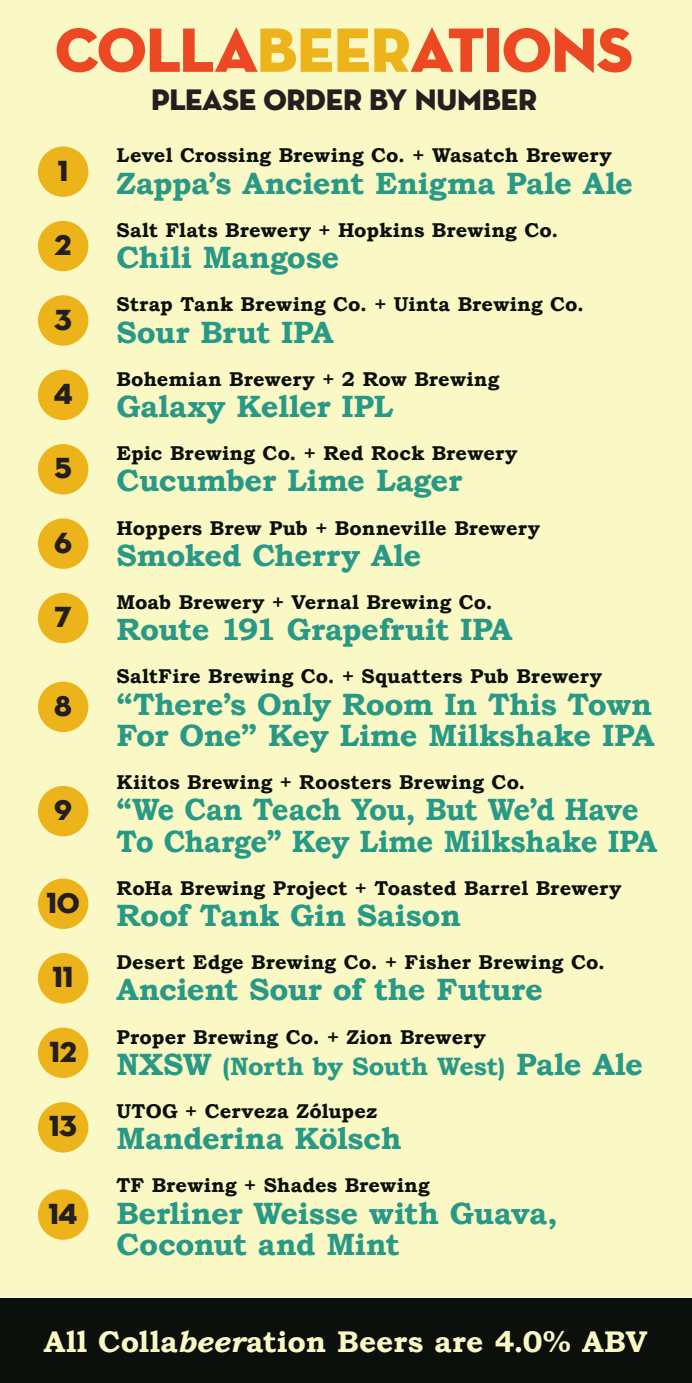
<style>
.page{position:relative;width:692px;height:1383px;background:#fff}
.page>*{position:absolute;margin:0;border:0;box-sizing:border-box;transform-origin:0 0}
.t1{font:63.64px "Neutra Disp Titling";letter-spacing:-.01em;color:#eb4823}
.t2{font:700 30.8px/31.2px "Bookman Old Style";letter-spacing:-.01em;color:#279986}
.t3{font:700 30.8px/31.2px "Bookman Old Style";letter-spacing:-.01em;color:#279986;scale:.95 1}
.t4{font:700 29.92px "Bookman Old Style";letter-spacing:.005em;color:#faf8c4}
.t5{font:29.92px "Neutra Disp Titling";letter-spacing:-.005em;color:#231f20}
.t6{font:29.32px "Neutra Disp Titling";letter-spacing:-.025em;color:#231f20}
.t7{font:700 25.2px "Bookman Old Style";letter-spacing:-.01em;color:#279986}
.t8{font:700 20px "Bookman Old Style";letter-spacing:.01em;color:#0c100d}
.s1{color:#edb31a}
.s2{font-size:30.8px}
.s3{font-style:italic}
</style>
<div class="page">
<div style="left:0;top:0;width:691px;height:1382px;background:#faf8c4"></div>
<div style="left:0;top:1298px;width:691px;height:84px;background:#0c100d"></div>
<div style="left:38px;top:146px;width:50px;height:51px;background:#edb31a;border-radius:50%"></div>
<div style="left:38px;top:221px;width:50px;height:50px;background:#edb31a;border-radius:50%"></div>
<div style="left:38px;top:295px;width:50px;height:51px;background:#edb31a;border-radius:50%"></div>
<div style="left:38px;top:370px;width:50px;height:50px;background:#edb31a;border-radius:50%"></div>
<div style="left:38px;top:444px;width:50px;height:50px;background:#edb31a;border-radius:50%"></div>
<div style="left:38px;top:518px;width:50px;height:51px;background:#edb31a;border-radius:50%"></div>
<div style="left:38px;top:593px;width:50px;height:50px;background:#edb31a;border-radius:50%"></div>
<div style="left:38px;top:681px;width:50px;height:51px;background:#edb31a;border-radius:50%"></div>
<div style="left:38px;top:786px;width:50px;height:50px;background:#edb31a;border-radius:50%"></div>
<div style="left:38px;top:878px;width:50px;height:51px;background:#edb31a;border-radius:50%"></div>
<div style="left:38px;top:953px;width:50px;height:50px;background:#edb31a;border-radius:50%"></div>
<div style="left:38px;top:1027px;width:50px;height:51px;background:#edb31a;border-radius:50%"></div>
<div style="left:38px;top:1102px;width:50px;height:50px;background:#edb31a;border-radius:50%"></div>
<div style="left:38px;top:1189px;width:50px;height:50px;background:#edb31a;border-radius:50%"></div>
<h1 class="t1" style="left:55px;top:10px;width:579px">COLLA<span class="s1">BEER</span>ATIONS</h1>
<h3 class="t6" style="left:58px;top:152px;width:12px">1</h3>
<h3 class="t6" style="left:55px;top:227px;width:18px">2</h3>
<h3 class="t6" style="left:54px;top:301px;width:19px">3</h3>
<h3 class="t6" style="left:53px;top:375px;width:21px">4</h3>
<h3 class="t6" style="left:54px;top:450px;width:19px">5</h3>
<h3 class="t6" style="left:54px;top:524px;width:19px">6</h3>
<h3 class="t6" style="left:54px;top:599px;width:19px">7</h3>
<h3 class="t6" style="left:54px;top:687px;width:19px">8</h3>
<h3 class="t6" style="left:54px;top:792px;width:19px">9</h3>
<h3 class="t6" style="left:46px;top:884px;width:35px">10</h3>
<h3 class="t6" style="left:53px;top:959px;width:23px">11</h3>
<h3 class="t6" style="left:50px;top:1033px;width:29px">12</h3>
<h3 class="t6" style="left:49px;top:1108px;width:29px">13</h3>
<h3 class="t6" style="left:48px;top:1195px;width:31px">14</h3>
<h3 class="t5" style="left:151px;top:81px;width:387px">PLEASE ORDER BY NUMBER</h3>
<p class="t8" style="left:116px;top:141px;width:496px">Level Crossing Brewing Co. + Wasatch Brewery</p>
<h2 class="t2" style="left:116px;top:167px;width:518px">Zappa’s Ancient Enigma Pale Ale</h2>
<p class="t8" style="left:116px;top:215px;width:443px">Salt Flats Brewery + Hopkins Brewing Co.</p>
<h2 class="t2" style="left:116px;top:242px;width:224px">Chili Mangose</h2>
<p class="t8" style="left:116px;top:290px;width:468px">Strap Tank Brewing Co. + Uinta Brewing Co.</p>
<h2 class="t2" style="left:116px;top:316px;width:218px">Sour Brut IPA</h2>
<p class="t8" style="left:116px;top:364px;width:384px">Bohemian Brewery + 2 Row Brewing</p>
<h2 class="t2" style="left:116px;top:390px;width:278px">Galaxy Keller IPL</h2>
<p class="t8" style="left:116px;top:439px;width:402px">Epic Brewing Co. + Red Rock Brewery</p>
<h2 class="t2" style="left:116px;top:465px;width:347px">Cucumber Lime Lager</h2>
<p class="t8" style="left:116px;top:513px;width:425px">Hoppers Brew Pub + Bonneville Brewery</p>
<h2 class="t2" style="left:116px;top:539px;width:306px">Smoked Cherry Ale</h2>
<p class="t8" style="left:116px;top:587px;width:377px">Moab Brewery + Vernal Brewing Co.</p>
<h2 class="t2" style="left:116px;top:614px;width:397px">Route 191 Grapefruit IPA</h2>
<p class="t8" style="left:116px;top:662px;width:487px">SaltFire Brewing Co. + Squatters Pub Brewery</p>
<h2 class="t2" style="left:116px;top:688px;width:539px">“There’s Only Room In This Town<br>For One” Key Lime Milkshake IPA</h2>
<p class="t8" style="left:116px;top:767px;width:410px">Kiitos Brewing + Roosters Brewing Co.</p>
<h2 class="t3" style="left:116px;top:794px;width:570px">“We Can Teach You, But We’d Have<br>To Charge” Key Lime Milkshake IPA</h2>
<p class="t8" style="left:116px;top:873px;width:506px">RoHa Brewing Project + Toasted Barrel Brewery</p>
<h2 class="t2" style="left:116px;top:899px;width:345px">Roof Tank Gin Saison</h2>
<p class="t8" style="left:116px;top:947px;width:489px">Desert Edge Brewing Co. + Fisher Brewing Co.</p>
<h2 class="t2" style="left:116px;top:974px;width:427px">Ancient Sour of the Future</h2>
<p class="t8" style="left:116px;top:1022px;width:370px">Proper Brewing Co. + Zion Brewery</p>
<p class="t7" style="left:116px;top:1048px;width:527px"><span class="s2">NXSW</span> (North by South West) <span class="s2">Pale Ale</span></p>
<p class="t8" style="left:116px;top:1096px;width:262px">UTOG + Cerveza Zólupez</p>
<h2 class="t2" style="left:116px;top:1122px;width:286px">Manderina Kölsch</h2>
<p class="t8" style="left:116px;top:1171px;width:314px">TF Brewing + Shades Brewing</p>
<h2 class="t2" style="left:116px;top:1197px;width:442px">Berliner Weisse with Guava,<br>Coconut and Mint</h2>
<h3 class="t4" style="left:44px;top:1319px;width:604px">All Colla<span class="s3">beer</span>ation Beers are 4.0% ABV</h3>
</div>
